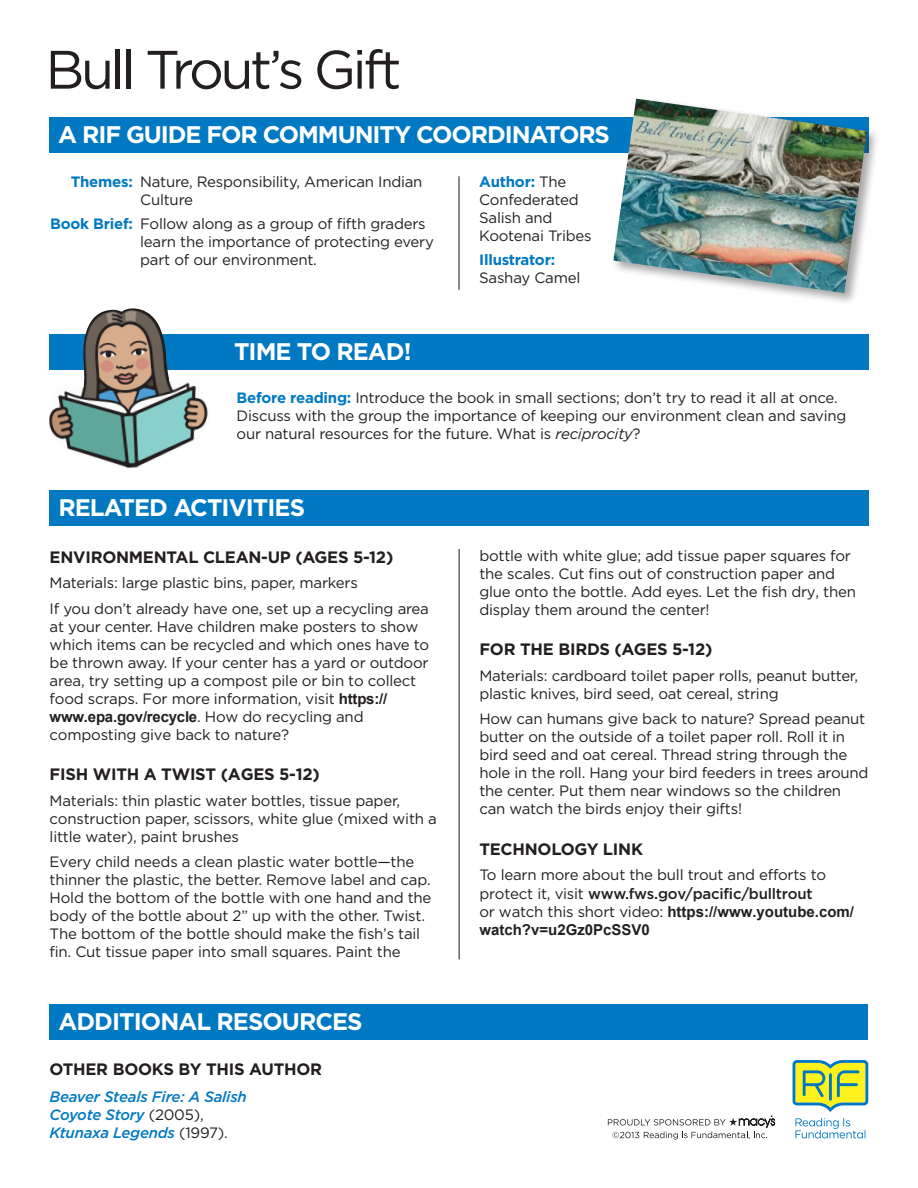
<style>
.page{position:relative;width:918px;height:1188px;background:#fff}
.page>*{position:absolute;margin:0;border:0;box-sizing:border-box;transform-origin:0 0}
.t1{font:54px "Gotham";letter-spacing:-.065em;color:#231f20}
.White_Type_in_Blue_B{font:700 24px "Gotham";letter-spacing:-.04em;color:#fff}
.Related_Activities_T{font:700 16.5px "Gotham";letter-spacing:-.015em;color:#231f20}
.Black_Subhead{font:700 16.5px "Gotham";letter-spacing:-.015em;color:#231f20}
.Related_Activities_T-2{font:15px/18px "Gotham";letter-spacing:-.015em;color:#231f20}
.Themes_Text{font:15px/18px "Gotham";letter-spacing:-.015em;color:#231f20}
.Time_to_Read_Text{font:15px/18px "Gotham";letter-spacing:-.015em;color:#231f20}
.Additional_Resources{font:italic 500 15px/18px "Gotham";letter-spacing:-.015em;color:#0079c2}
.Themes_Text-2{font:700 15px/18px "Gotham";letter-spacing:-.015em;color:#0079c2}
.s1{font-weight:700;color:#0079c2}
.s2{font-weight:400;color:#231f20}
.s3{font-style:italic}
.s4{font-family:"Arial";font-weight:700}
.s5{font-weight:400;font-style:normal;color:#231f20}
.s6{font-weight:500}
</style>
<div class="page">
<div style="left:49px;top:117px;width:819px;height:36px;background:#0079c2"></div>
<hr style="left:458px;top:176px;width:2px;height:114px;background:#231f20">
<div style="left:50px;top:334px;width:819px;height:36px;background:#0079c2"></div>
<img style="left:49px;top:308px;width:159px;height:161px">
<div style="left:49px;top:490px;width:820px;height:36px;background:#0079c2"></div>
<hr style="left:459px;top:549px;width:1px;height:410px;background:#231f20">
<svg style="left:793px;top:1060px;width:75px;height:52px;background:#b4d06b"></svg>
<svg style="left:795px;top:1118px;width:71px;height:21px"></svg>
<svg style="left:608px;top:1115px;width:167px;height:25px"></svg>
<div style="left:50px;top:1004px;width:818px;height:36px;background:#0079c2"></div>
<div style="left:611px;top:96px;width:269px;height:210px;background:#231f20;opacity:.4"></div>
<img style="left:613px;top:99px;width:254px;height:194px">
<p class="t1" style="left:45px;top:37px;width:358px">Bull Trout’s Gift</p>
<p class="White_Type_in_Blue_B" style="left:58px;top:120px;width:553px">A RIF GUIDE FOR COMMUNITY COORDINATORS</p>
<p class="Themes_Text" style="left:140px;top:173px;width:284px;text-indent:-70px"><span class="s1">Themes:</span> Nature, Responsibility, American Indian<br>Culture</p>
<p class="Themes_Text" style="left:140px;top:215px;width:295px;text-indent:-90px"><span class="s1">Book Brief:</span> Follow along as a group of fifth graders learn the importance of protecting every part of our environment.</p>
<p class="Themes_Text" style="left:479px;top:173px;width:114px"><span class="s1">Author:</span> The<br>Confederated<br>Salish and<br>Kootenai Tribes</p>
<p class="Themes_Text-2" style="left:479px;top:251px;width:103px">Illustrator:<br><span class="s2">Sashay Camel</span></p>
<p class="White_Type_in_Blue_B" style="left:234px;top:337px;width:179px">TIME TO READ!</p>
<p class="Time_to_Read_Text" style="left:237px;top:389px;width:611px"><span class="s1">Before reading:</span> Introduce the book in small sections; don’t try to read it all at once.<br>Discuss with the group the importance of keeping our environment clean and saving our natural resources for the future. What is <span class="s3">reciprocity</span>?</p>
<p class="White_Type_in_Blue_B" style="left:58px;top:493px;width:248px">RELATED ACTIVITIES</p>
<p class="Related_Activities_T" style="left:50px;top:547px;width:345px">ENVIRONMENTAL CLEAN-UP (AGES 5-12)</p>
<p class="Related_Activities_T-2" style="left:50px;top:570px;width:381px;line-height:25.5px">Materials: large plastic bins, paper, markers<br>If you don’t already have one, set up a recycling area</p>
<p class="Related_Activities_T-2" style="left:50px;top:618px;width:381px">at your center. Have children make posters to show which items can be recycled and which ones have to be thrown away. If your center has a yard or outdoor area, try setting up a compost pile or bin to collect food scraps. For more information, visit <span class="s4">https:// www.epa.gov/recycle</span>. How do recycling and composting give back to nature?</p>
<p class="Related_Activities_T" style="left:50px;top:765px;width:272px">FISH WITH A TWIST (AGES 5-12)</p>
<p class="Related_Activities_T-2" style="left:50px;top:792px;width:389px">Materials: thin plastic water bottles, tissue paper, construction paper, scissors, white glue (mixed with a little water), paint brushes</p>
<p class="Related_Activities_T-2" style="left:50px;top:853px;width:383px">Every child needs a clean plastic water bottle—the thinner the plastic, the better. Remove label and cap.<br>Hold the bottom of the bottle with one hand and the body of the bottle about 2” up with the other. Twist.<br>The bottom of the bottle should make the fish’s tail fin. Cut tissue paper into small squares. Paint the</p>
<p class="White_Type_in_Blue_B" style="left:58px;top:1007px;width:306px">ADDITIONAL RESOURCES</p>
<p class="Black_Subhead" style="left:50px;top:1059px;width:274px">OTHER BOOKS BY THIS AUTHOR</p>
<p class="Additional_Resources" style="left:50px;top:1088px;width:199px">Beaver Steals Fire: A Salish<br>Coyote Story <span class="s5">(2005),</span></p>
<p class="Additional_Resources" style="left:50px;top:1124px;width:180px">Ktunaxa Legends <span class="s5">(1997).</span></p>
<p class="Related_Activities_T-2" style="left:479px;top:547px;width:378px">bottle with white glue; add tissue paper squares for the scales. Cut fins out of construction paper and glue onto the bottle. Add eyes. Let the fish dry, then display them around the center!</p>
<p class="Related_Activities_T" style="left:479px;top:640px;width:235px">FOR THE BIRDS (AGES 5-12)</p>
<p class="Related_Activities_T-2" style="left:479px;top:667px;width:380px">Materials: cardboard toilet paper rolls, peanut butter, plastic knives, bird seed, oat cereal, string</p>
<p class="Related_Activities_T-2" style="left:479px;top:710px;width:391px">How can humans give back to nature? Spread peanut butter on the outside of a toilet paper roll. Roll it in bird seed and oat cereal. Thread string through the hole in the roll. Hang your bird feeders in trees around the center. Put them near windows so the children can watch the birds enjoy their gifts!</p>
<p class="Related_Activities_T" style="left:479px;top:839px;width:165px">TECHNOLOGY LINK</p>
<p class="Related_Activities_T-2" style="left:479px;top:866px;width:376px">To learn more about the bull trout and efforts to protect it, visit <span class="s6">www.fws.gov/pacific/bulltrout<br></span>or watch this short video: <span class="s4">https://www.youtube.com/ watch?v=u2Gz0PcSSV0</span></p>
</div>
